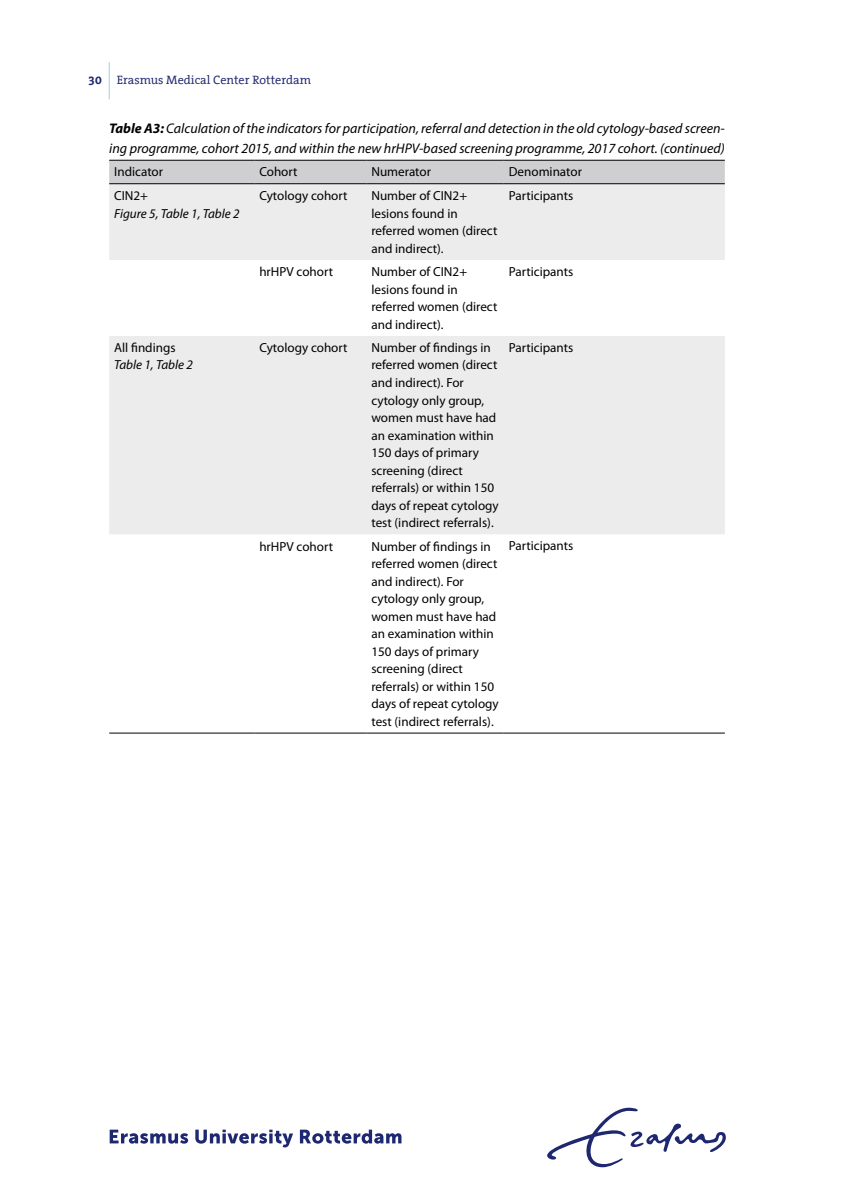
<style>
.page{position:relative;width:844px;height:1191px;background:#fff}
.page>*{position:absolute;margin:0;border:0;box-sizing:border-box;transform-origin:0 0}
.t1{font:italic 14px/19.2px "Myriad Pro";color:#000}
.t2{font:13.12px/17.5px "Myriad Pro";color:#000}
.t3{font:italic 13.12px "Myriad Pro";color:#000}
.t4{font:12.25px "The Serif Office";color:#1e2870}
.s1{font-weight:700}
</style>
<div class="page">
<div style="left:109px;top:161px;width:615px;height:22px;background:#cfcfd1"></div>
<div style="left:109px;top:184px;width:615px;height:76px;background:#ececed"></div>
<svg style="left:109px;top:336px;width:615px;height:397px;fill:#ececed"></svg>
<hr style="left:109px;top:160px;width:145px;height:1px;background:#000">
<hr style="left:254px;top:160px;width:112px;height:1px;background:#000">
<hr style="left:366px;top:160px;width:137px;height:1px;background:#000">
<hr style="left:503px;top:160px;width:221px;height:1px;background:#000">
<hr style="left:109px;top:183px;width:145px;height:1px;background:#000">
<hr style="left:254px;top:183px;width:112px;height:1px;background:#000">
<hr style="left:366px;top:183px;width:137px;height:1px;background:#000">
<hr style="left:503px;top:183px;width:221px;height:1px;background:#000">
<hr style="left:109px;top:733px;width:145px;height:1px;background:#000">
<hr style="left:254px;top:733px;width:112px;height:1px;background:#000">
<hr style="left:366px;top:733px;width:137px;height:1px;background:#000">
<hr style="left:503px;top:733px;width:221px;height:1px;background:#000">
<svg style="left:110px;top:1129px;width:78px;height:14px"></svg>
<svg style="left:195px;top:1129px;width:98px;height:18px"></svg>
<svg style="left:300px;top:1129px;width:101px;height:14px"></svg>
<svg style="left:547px;top:1107px;width:178px;height:60px"></svg>
<hr style="left:109px;top:62px;width:1px;height:37px;background:#9fceee">
<p class="t4" style="left:88px;top:73px;width:224px"><span class="s1">30</span> Erasmus Medical Center Rotterdam</p>
<p class="t1" style="left:109px;top:119px;width:617px"><span class="s1">Table A3:</span> Calculation of the indicators for participation, referral and detection in the old cytology-based screen&shy;ing programme, cohort 2015, and within the new hrHPV-based screening programme, 2017 cohort. (continued)</p>
<p class="t2" style="left:114px;top:163px;width:50px">Indicator</p>
<p class="t2" style="left:259px;top:163px;width:40px">Cohort</p>
<p class="t2" style="left:371px;top:163px;width:61px">Numerator</p>
<p class="t2" style="left:508px;top:163px;width:75px">Denominator</p>
<p class="t2" style="left:114px;top:187px;width:35px">CIN2+</p>
<p class="t3" style="left:114px;top:205px;width:127px">Figure 5, Table 1, Table 2</p>
<p class="t2" style="left:259px;top:187px;width:90px">Cytology cohort</p>
<p class="t2" style="left:371px;top:187px;width:127px">Number of CIN2+ lesions found in referred women (direct and indirect).</p>
<p class="t2" style="left:508px;top:187px;width:66px">Participants</p>
<p class="t2" style="left:259px;top:263px;width:75px">hrHPV cohort</p>
<p class="t2" style="left:371px;top:263px;width:127px">Number of CIN2+ lesions found in referred women (direct and indirect).</p>
<p class="t2" style="left:508px;top:263px;width:66px">Participants</p>
<p class="t2" style="left:114px;top:339px;width:63px">All findings</p>
<p class="t3" style="left:114px;top:357px;width:80px">Table 1, Table 2</p>
<p class="t2" style="left:259px;top:339px;width:90px">Cytology cohort</p>
<p class="t2" style="left:371px;top:339px;width:129px">Number of findings in referred women (direct and indirect). For cytology only group, women must have had an examination within<br>150 days of primary screening (direct referrals) or within 150 days of repeat cytology test (indirect referrals).</p>
<p class="t2" style="left:508px;top:338px;width:66px">Participants</p>
<p class="t2" style="left:259px;top:537px;width:75px">hrHPV cohort</p>
<p class="t2" style="left:371px;top:537px;width:129px">Number of findings in referred women (direct and indirect). For cytology only group, women must have had an examination within<br>150 days of primary screening (direct referrals) or within 150 days of repeat cytology test (indirect referrals).</p>
<p class="t2" style="left:508px;top:537px;width:66px">Participants</p>
</div>
